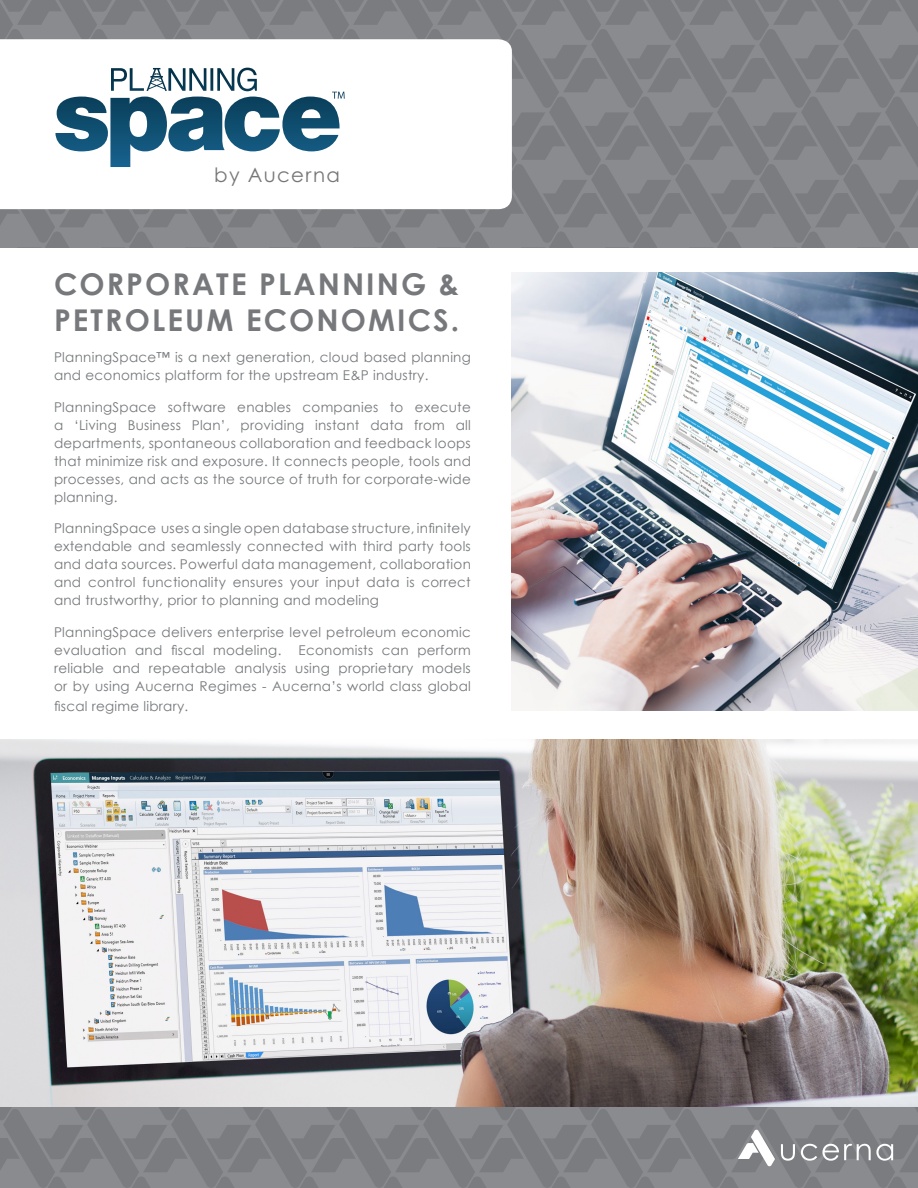
<style>
.page{position:relative;width:918px;height:1188px;background:#fff}
.page>*{position:absolute;margin:0;border:0;box-sizing:border-box;transform-origin:0 0}
.Paragraph_Grey{font:700 30px/36px "Century Gothic";letter-spacing:.07em;color:#76787b}
.t1{font:19.8px "Century Gothic";letter-spacing:.065em;color:#77777a}
.Paragraph_Grey-2{font:13.5px/18px "Century Gothic";letter-spacing:.02em;color:#76787b;text-align:justify}
</style>
<div class="page">
<div style="left:0;top:0;width:918px;height:1188px;background:linear-gradient(to right,#818386,#818386)"></div>
<div style="left:0;top:248px;width:918px;height:859px;background:#fff"></div>
<img style="left:512px;top:272px;width:406px;height:439px">
<img style="left:0;top:740px;width:918px;height:367px">
<svg style="left:0;top:39px;width:512px;height:170px"></svg>
<svg style="left:110px;top:68px;width:235px;height:99px"></svg>
<svg style="left:781px;top:1144px;width:14px;height:17px"></svg>
<svg style="left:801px;top:1144px;width:92px;height:17px"></svg>
<svg style="left:738px;top:1130px;width:37px;height:36px"></svg>
<p class="t1" style="left:214px;top:161px;width:127px">by Aucerna</p>
<p class="Paragraph_Grey" style="left:54px;top:264px;width:407px">CORPORATE PLANNING &amp;<br>PETROLEUM ECONOMICS.</p>
<p class="Paragraph_Grey-2" style="left:54px;top:348px;width:418px">PlanningSpace™ is a next generation, cloud based planning and economics platform for the upstream E&amp;P industry.</p>
<p class="Paragraph_Grey-2" style="left:54px;top:398px;width:418px">PlanningSpace software enables companies to execute a ‘Living Business Plan’, providing instant data from all departments, spontaneous collaboration and feedback loops that minimize risk and exposure. It connects people, tools and processes, and acts as the source of truth for corporate-wide planning.</p>
<p class="Paragraph_Grey-2" style="left:54px;top:519px;width:418px">PlanningSpace uses a single open database structure, infinitely extendable and seamlessly connected with third party tools and data sources. Powerful data management, collaboration and control functionality ensures your input data is correct and trustworthy, prior to planning and modeling</p>
<p class="Paragraph_Grey-2" style="left:54px;top:623px;width:418px">PlanningSpace delivers enterprise level petroleum economic evaluation and fiscal modeling.</p>
<p class="Paragraph_Grey-2" style="left:54px;top:641px;width:418px;text-indent:245px">Economists can perform reliable and repeatable analysis using proprietary models or by using Aucerna Regimes - Aucerna’s world class global</p>
<p class="Paragraph_Grey-2" style="left:54px;top:697px;width:136px">fiscal regime library.</p>
</div>
